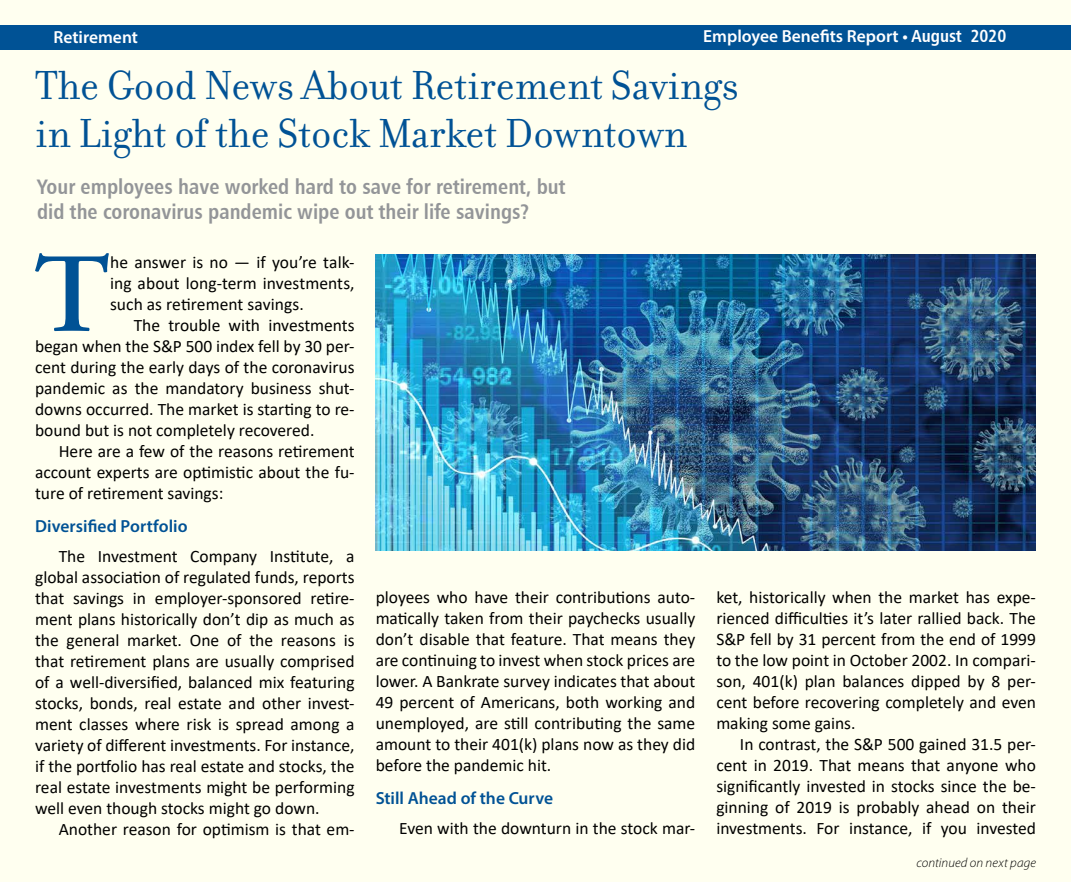
<style>
.page{position:relative;width:1071px;height:882px;background:#fff}
.page>*{position:absolute;margin:0;border:0;box-sizing:border-box;transform-origin:0 0}
.t1{font:600 112.52px "Adobe Garamond Pro";color:#005295}
.t2{font:43.75px/47.2px "Filosofia";color:#005295}
.t3{font:21px/25.2px "Humanist 777 BT Bold Condensed B";color:#939598}
.t4{font:17.5px/21px "Calibri";color:#000;text-align:justify}
.t5{font:600 17.5px "Myriad Pro";color:#fff}
.t6{font:600 17.5px "Myriad Pro";color:#005295}
.t7{font:italic 300 13.12px "Myriad Pro";letter-spacing:.01em;color:#000}
.s1{font-family:"Humanist 777 BT Bold Condensed B";font-weight:400}
</style>
<div class="page">
<div style="left:1px;top:1px;width:1070px;height:881px;background:#fffff0"></div>
<div style="left:0;top:25px;width:1071px;height:24px;background:#005295"></div>
<img style="left:376px;top:255px;width:660px;height:296px">
<p class="t5" style="left:53px;top:26px;width:86px">Retirement</p>
<p class="t5" style="left:703px;top:25px;width:305px">Employee Benefits Report • <span class="s1">August 2020</span></p>
<h2 class="t2" style="left:35px;top:63px;width:705px">The Good News About Retirement Savings in Light of the Stock Market Downtown</h2>
<p class="t3" style="left:37px;top:174px;width:530px">Your employees have worked hard to save for retirement, but did the coronavirus pandemic wipe out their life savings?</p>
<h1 class="t1" style="left:33px;top:230px;width:78px">T</h1>
<p class="t4" style="left:110px;top:251px;width:246px">he answer is no — if you’re talk&shy;ing about long-term investments, such as retirement savings.</p>
<p class="t4" style="left:35px;top:314px;width:321px;text-indent:99px">The trouble with investments began when the S&amp;P 500 index fell by 30 per&shy;cent during the early days of the coronavirus pandemic as the mandatory business shut&shy;downs occurred. The market is starting to re&shy;bound but is not completely recovered.</p>
<p class="t4" style="left:35px;top:440px;width:321px;text-indent:24px">Here are a few of the reasons retirement account experts are optimistic about the fu&shy;ture of retirement savings:</p>
<p class="t6" style="left:35px;top:515px;width:154px">Diversified Portfolio</p>
<p class="t4" style="left:35px;top:545px;width:321px;text-indent:24px">The Investment Company Institute, a global association of regulated funds, reports that savings in employer-sponsored retire&shy;ment plans historically don’t dip as much as the general market. One of the reasons is that retirement plans are usually comprised of a well-diversified, balanced mix featuring stocks, bonds, real estate and other invest&shy;ment classes where risk is spread among a variety of different investments. For instance, if the portfolio has real estate and stocks, the real estate investments might be performing well even though stocks might go down.</p>
<p class="t4" style="left:59px;top:818px;width:297px">Another reason for optimism is that em-</p>
<p class="t4" style="left:376px;top:586px;width:321px">ployees who have their contributions auto&shy;matically taken from their paychecks usually don’t disable that feature. That means they are continuing to invest when stock prices are lower. A Bankrate survey indicates that about 49 percent of Americans, both working and unemployed, are still contributing the same amount to their 401(k) plans now as they did before the pandemic hit.</p>
<p class="t6" style="left:376px;top:787px;width:179px">Still Ahead of the Curve</p>
<p class="t4" style="left:399px;top:817px;width:298px">Even with the downturn in the stock mar-</p>
<p class="t4" style="left:716px;top:586px;width:321px">ket, historically when the market has expe&shy;rienced difficulties it’s later rallied back. The S&amp;P fell by 31 percent from the end of 1999 to the low point in October 2002. In compari&shy;son, 401(k) plan balances dipped by 8 per&shy;cent before recovering completely and even making some gains.</p>
<p class="t4" style="left:716px;top:733px;width:321px;text-indent:24px">In contrast, the S&amp;P 500 gained 31.5 per&shy;cent in 2019. That means that anyone who significantly invested in stocks since the be&shy;ginning of 2019 is probably ahead on their investments. For instance, if you invested</p>
<p class="t7" style="left:916px;top:856px;width:121px">continued on next page</p>
</div>
